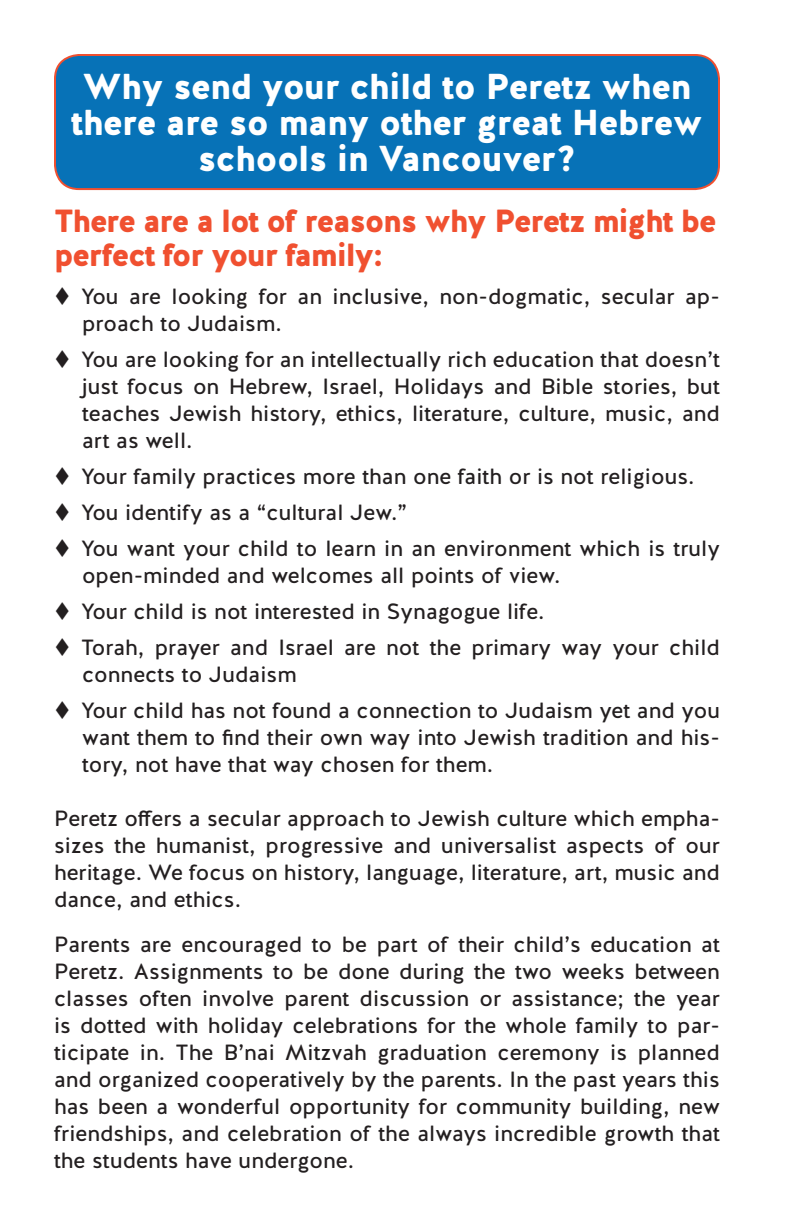
<style>
.page{position:relative;width:792px;height:1224px;background:#fff}
.page>*{position:absolute;margin:0;border:0;box-sizing:border-box;transform-origin:0 0}
.Head{font:900 36px/36px "Halis R";letter-spacing:-.02em;color:#fff;text-align:center}
.subhead{font:900 32px/34px "Halis R";letter-spacing:-.04em;color:#f05030}
.body{font:22px/27px "Halis R";color:#231f20;text-align:justify}
</style>
<div class="page">
<div style="left:55px;top:55px;width:664px;height:134px;background:#0772b7;border-radius:24px"></div>
<div style="left:54px;top:54px;width:666px;height:136px;border:2px solid #f05030;border-radius:24px"></div>
<p class="Head" style="left:71px;top:69px;width:633px">Why send your child to Peretz when there are so many other great Hebrew schools in Vancouver?</p>
<p class="subhead" style="left:54px;top:205px;width:664px">There are a lot of reasons why Peretz might be perfect for your family:</p>
<p class="body" style="left:81px;top:284px;width:641px">You are looking for an inclusive, non-dogmatic, secular ap&shy;proach to Judaism.</p>
<p class="body" style="left:81px;top:347px;width:641px">You are looking for an intellectually rich education that doesn’t just focus on Hebrew, Israel, Holidays and Bible stories, but teaches Jewish history, ethics, literature, culture, music, and art as well.</p>
<p class="body" style="left:81px;top:464px;width:615px">Your family practices more than one faith or is not religious.</p>
<p class="body" style="left:81px;top:500px;width:328px">You identify as a “cultural Jew.”</p>
<p class="body" style="left:81px;top:536px;width:641px">You want your child to learn in an environment which is truly open-minded and welcomes all points of view.</p>
<p class="body" style="left:81px;top:599px;width:465px">Your child is not interested in Synagogue life.</p>
<p class="body" style="left:81px;top:635px;width:641px">Torah, prayer and Israel are not the primary way your child connects to Judaism</p>
<p class="body" style="left:81px;top:698px;width:641px">Your child has not found a connection to Judaism yet and you want them to find their own way into Jewish tradition and his&shy;tory, not have that way chosen for them.</p>
<p class="body" style="left:54px;top:805px;width:668px">Peretz offers a secular approach to Jewish culture which empha&shy;sizes the humanist, progressive and universalist aspects of our heritage. We focus on history, language, literature, art, music and dance, and ethics.</p>
<p class="body" style="left:54px;top:931px;width:668px">Parents are encouraged to be part of their child’s education at Peretz. Assignments to be done during the two weeks between classes often involve parent discussion or assistance; the year is dotted with holiday celebrations for the whole family to par&shy;ticipate in. The B’nai Mitzvah graduation ceremony is planned and organized cooperatively by the parents. In the past years this has been a wonderful opportunity for community building, new friendships, and celebration of the always incredible growth that the students have undergone.</p>
</div>
